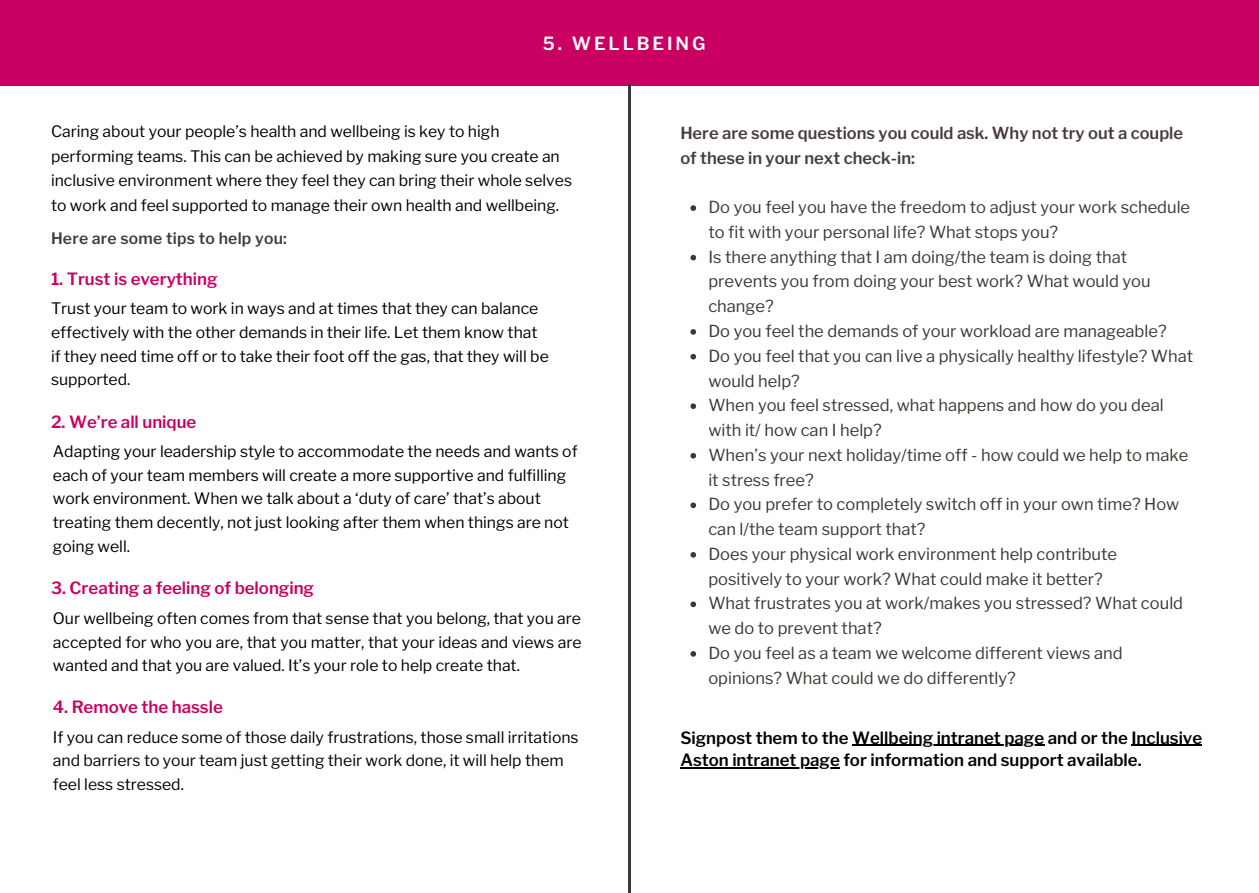
<style>
.page{position:relative;width:1259px;height:893px;background:#fff}
.page>*{position:absolute;margin:0;border:0;box-sizing:border-box;transform-origin:0 0}
.t1{font:600 18px "Libre Franklin";letter-spacing:.165em;color:#fff}
.t2{font:600 16.8px/22.5px "Libre Franklin";color:#000}
.t3{font:600 16.8px "Libre Franklin";color:#c90062}
.t4{font:16.5px/24.8px "Libre Franklin";color:#3c3834}
.t5{font:600 16.5px/24.8px "Libre Franklin";color:#473a41}
.t6{font:15.75px/23.5px "Libre Franklin";color:#000}
.t7{font:600 15.75px "Libre Franklin";letter-spacing:.015em;color:#463a41}
.s1{color:#473a41}
</style>
<div class="page">
<div style="left:0;top:0;width:1258px;height:85px;background:#c90062"></div>
<hr style="left:628px;top:84px;width:2px;height:808px;background:#3e363f">
<svg style="left:690px;top:205px;width:6px;height:6px"></svg>
<svg style="left:690px;top:255px;width:6px;height:5px"></svg>
<svg style="left:690px;top:329px;width:6px;height:5px"></svg>
<svg style="left:690px;top:354px;width:6px;height:5px"></svg>
<svg style="left:690px;top:403px;width:6px;height:6px"></svg>
<svg style="left:690px;top:453px;width:6px;height:5px"></svg>
<svg style="left:690px;top:502px;width:6px;height:6px"></svg>
<svg style="left:690px;top:552px;width:6px;height:5px"></svg>
<svg style="left:690px;top:601px;width:6px;height:6px"></svg>
<svg style="left:690px;top:651px;width:6px;height:5px"></svg>
<hr style="left:852px;top:744px;width:192px;height:1px;background:#000">
<hr style="left:1131px;top:744px;width:71px;height:1px;background:#000">
<hr style="left:680px;top:766px;width:160px;height:2px;background:#000">
<p class="t1" style="left:543px;top:33px;width:164px">5. WELLBEING</p>
<p class="t6" style="left:51px;top:119px;width:522px;line-height:24.8px">Caring about your people’s health and wellbeing is key to high performing teams. This can be achieved by making sure you create an inclusive environment where they feel they can bring their whole selves to work and feel supported to manage their own health and wellbeing.</p>
<p class="t7" style="left:51px;top:228px;width:237px">Here are some tips to help you:</p>
<p class="t3" style="left:51px;top:268px;width:168px">1. Trust is everything</p>
<p class="t6" style="left:51px;top:297px;width:499px">Trust your team to work in ways and at times that they can balance effectively with the other demands in their life. Let them know that if they need time off or to take their foot off the gas, that they will be supported.</p>
<p class="t3" style="left:51px;top:411px;width:147px">2. We’re all unique</p>
<p class="t6" style="left:53px;top:439px;width:526px">Adapting your leadership style to accommodate the needs and wants of each of your team members will create a more supportive and fulfilling work environment. When we talk about a ‘duty of care’ that’s about treating them decently, not just looking after them when things are not going well.</p>
<p class="t3" style="left:51px;top:578px;width:264px">3. Creating a feeling of belonging</p>
<p class="t6" style="left:53px;top:606px;width:530px;text-align:justify">Our wellbeing often comes from that sense that you belong, that you are accepted for who you are, that you matter, that your ideas and views are wanted and that you are valued. It’s your role to help create that.</p>
<p class="t3" style="left:53px;top:696px;width:171px">4. Remove the hassle</p>
<p class="t6" style="left:53px;top:725px;width:527px">If you can reduce some of those daily frustrations, those small irritations and barriers to your team just getting their work done, it will help them feel less stressed.</p>
<p class="t5" style="left:680px;top:120px;width:504px">Here are some questions you could ask. Why not try out a couple of these in your next check-in:</p>
<p class="t4" style="left:708px;top:195px;width:486px"><span class="s1">D</span>o you feel you have the freedom to adjust your work schedule to fit with your personal life? What stops you?<br>Is there anything that I am doing/the team is doing that prevents you from doing your best work? What would you change?<br>Do you feel the demands of your workload are manageable?<br>Do you feel that you can live a physically healthy lifestyle? What would help?<br>When you feel stressed, what happens and how do you deal with it/ how can I help?<br>When’s your next holiday/time off - how could we help to make it stress free?<br>Do you prefer to completely switch off in your own time? How can l/the team support that?<br>Does your physical work environment help contribute positively to your work? What could make it better?<br>What frustrates you at work/makes you stressed? What could we do to prevent that?<br>Do you feel as a team we welcome different views and opinions? What could we do differently?</p>
<p class="t2" style="left:680px;top:726px;width:523px">Signpost them to the Wellbeing intranet page and or the Inclusive<br>Aston intranet page for information and support available.</p>
</div>
